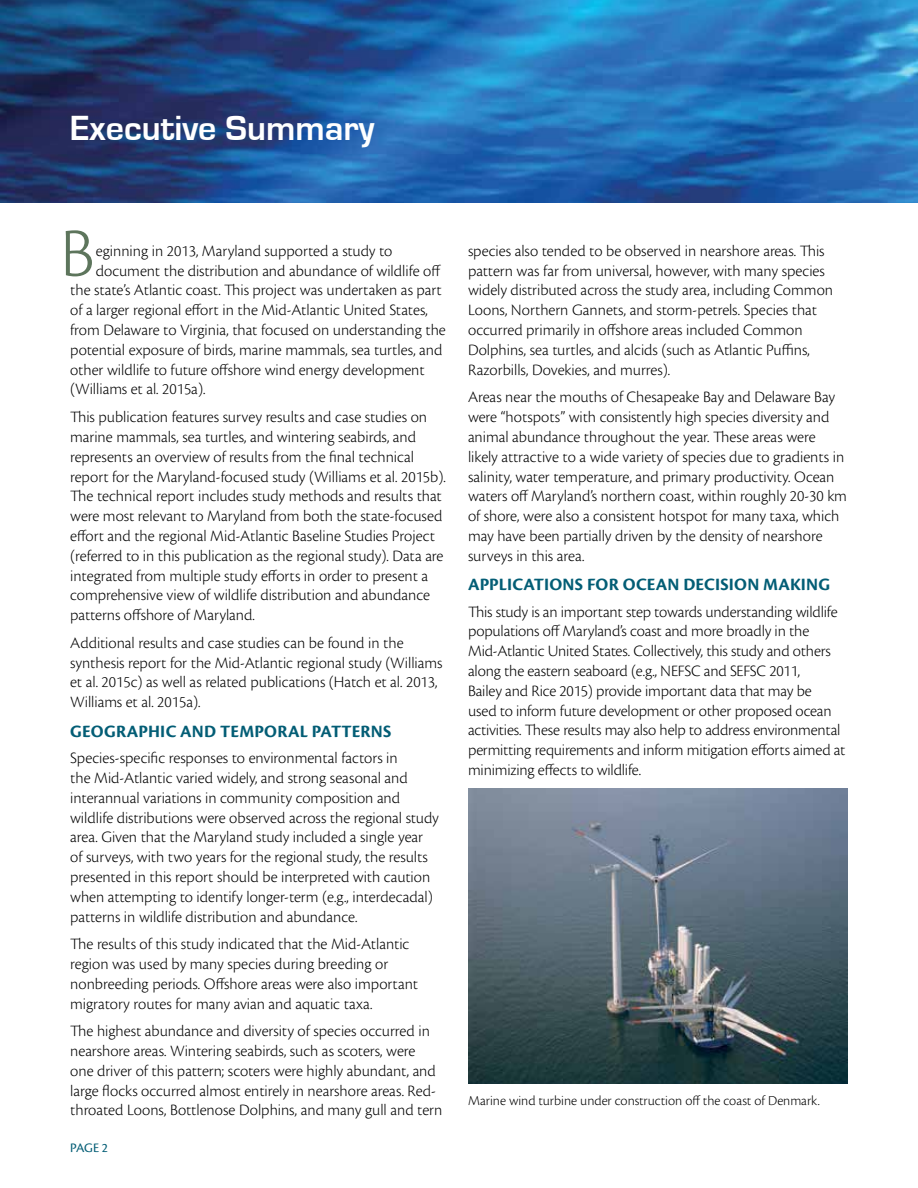
<style>
.page{position:relative;width:918px;height:1188px;background:#fff}
.page>*{position:absolute;margin:0;border:0;box-sizing:border-box;transform-origin:0 0}
.t1{font:300 72px "Cronos Pro";color:#5d755c}
.t2{font:700 36px "Eurostile";color:#fff}
.t3{font:700 18px "Cronos Pro";letter-spacing:.015em;color:#035d75}
.t4{font:300 16.5px/19.8px "Cronos Pro";letter-spacing:-.005em;color:#000}
.t5{font:300 14.25px "Cronos Pro";color:#000}
.t6{font:13.5px "Cronos Pro";color:#035d75}
</style>
<div class="page">
<img style="left:0;top:0;width:918px;height:202px">
<img style="left:468px;top:788px;width:380px;height:296px">
<h2 class="t2" style="left:70px;top:111px;width:306px">Executive Summary</h2>
<h1 class="t1" style="left:60px;top:212px;width:36px">B</h1>
<p class="t4" style="left:96px;top:241px;width:298px">eginning in 2013, Maryland supported a study to</p>
<p class="t4" style="left:96px;top:261px;width:347px">document the distribution and abundance of wildlife off</p>
<p class="t4" style="left:70px;top:280px;width:373px">the state’s Atlantic coast. This project was undertaken as part</p>
<p class="t4" style="left:70px;top:300px;width:359px">of a larger regional effort in the Mid-Atlantic United States,</p>
<p class="t4" style="left:70px;top:320px;width:377px">from Delaware to Virginia, that focused on understanding the</p>
<p class="t4" style="left:70px;top:340px;width:374px">potential exposure of birds, marine mammals, sea turtles, and</p>
<p class="t4" style="left:70px;top:360px;width:356px">other wildlife to future offshore wind energy development</p>
<p class="t4" style="left:70px;top:379px;width:137px">(Williams et al. 2015a).</p>
<p class="t4" style="left:70px;top:407px;width:377px">This publication features survey results and case studies on marine mammals, sea turtles, and wintering seabirds, and represents an overview of results from the final technical report for the Maryland-focused study (Williams et al. 2015b).<br>The technical report includes study methods and results that were most relevant to Maryland from both the state-focused effort and the regional Mid-Atlantic Baseline Studies Project (referred to in this publication as the regional study). Data are integrated from multiple study efforts in order to present a comprehensive view of wildlife distribution and abundance patterns offshore of Maryland.</p>
<p class="t4" style="left:70px;top:633px;width:374px">Additional results and case studies can be found in the synthesis report for the Mid-Atlantic regional study (Williams et al. 2015c) as well as related publications (Hatch et al. 2013, Williams et al. 2015a).</p>
<p class="t3" style="left:70px;top:721px;width:323px">GEOGRAPHIC AND TEMPORAL PATTERNS</p>
<p class="t4" style="left:70px;top:748px;width:370px">Species-specific responses to environmental factors in<br>the Mid-Atlantic varied widely, and strong seasonal and interannual variations in community composition and wildlife distributions were observed across the regional study area. Given that the Maryland study included a single year of surveys, with two years for the regional study, the results presented in this report should be interpreted with caution when attempting to identify longer-term (e.g., interdecadal) patterns in wildlife distribution and abundance.</p>
<p class="t4" style="left:70px;top:934px;width:349px">The results of this study indicated that the Mid-Atlantic region was used by many species during breeding or nonbreeding periods. Offshore areas were also important migratory routes for many avian and aquatic taxa.</p>
<p class="t4" style="left:70px;top:1021px;width:374px">The highest abundance and diversity of species occurred in nearshore areas. Wintering seabirds, such as scoters, were one driver of this pattern; scoters were highly abundant, and large flocks occurred almost entirely in nearshore areas. Red&shy;throated Loons, Bottlenose Dolphins, and many gull and tern</p>
<p class="t6" style="left:70px;top:1140px;width:39px">PAGE 2</p>
<p class="t4" style="left:468px;top:241px;width:367px">species also tended to be observed in nearshore areas. This pattern was far from universal, however, with many species widely distributed across the study area, including Common Loons, Northern Gannets, and storm-petrels. Species that occurred primarily in offshore areas included Common Dolphins, sea turtles, and alcids (such as Atlantic Puffins, Razorbills, Dovekies, and murres).</p>
<p class="t4" style="left:468px;top:387px;width:381px">Areas near the mouths of Chesapeake Bay and Delaware Bay were “hotspots” with consistently high species diversity and animal abundance throughout the year. These areas were likely attractive to a wide variety of species due to gradients in salinity, water temperature, and primary productivity. Ocean waters off Maryland’s northern coast, within roughly 20-30 km of shore, were also a consistent hotspot for many taxa, which may have been partially driven by the density of nearshore surveys in this area.</p>
<p class="t3" style="left:468px;top:574px;width:364px">APPLICATIONS FOR OCEAN DECISION MAKING</p>
<p class="t4" style="left:468px;top:602px;width:379px">This study is an important step towards understanding wildlife populations off Maryland’s coast and more broadly in the Mid-Atlantic United States. Collectively, this study and others along the eastern seaboard (e.g., NEFSC and SEFSC 2011,<br>Bailey and Rice 2015) provide important data that may be<br>used to inform future development or other proposed ocean activities. These results may also help to address environmental permitting requirements and inform mitigation efforts aimed at minimizing effects to wildlife.</p>
<p class="t5" style="left:468px;top:1092px;width:353px">Marine wind turbine under construction off the coast of Denmark.</p>
</div>
